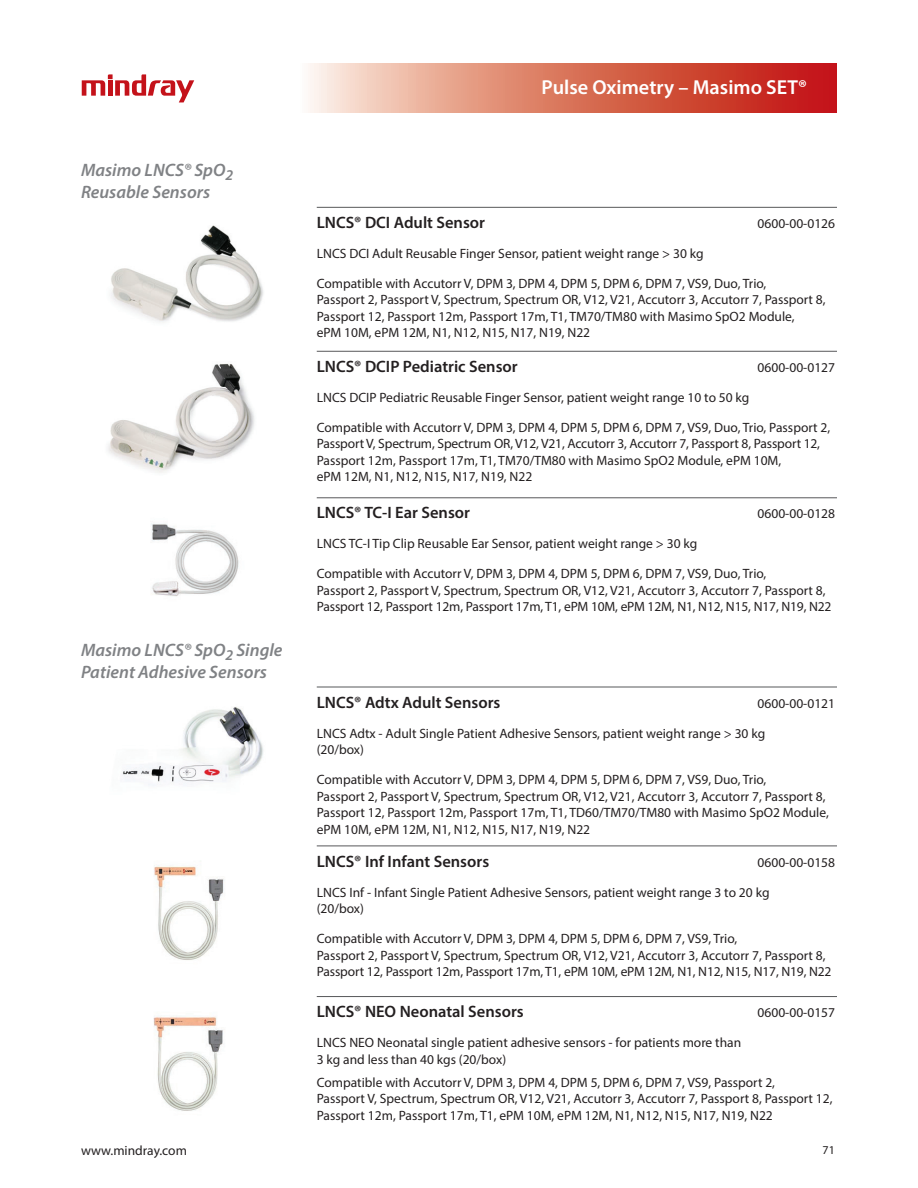
<style>
.page{position:relative;width:918px;height:1188px;background:#fff}
.page>*{position:absolute;margin:0;border:0;box-sizing:border-box;transform-origin:0 0}
.t1{font:600 20.25px "Myriad Pro";color:#fff}
.Sub_Header{font:italic 600 18px/22.5px "Myriad Pro";color:#808285}
.sub_category{font:600 16.5px "Myriad Pro";color:#231f20}
.Compatible_with{font:13.5px/16.5px "Myriad Pro";color:#231f20}
.Description{font:13.5px/16.5px "Myriad Pro";color:#231f20}
.sub_category-2{font:13.5px "Myriad Pro";color:#231f20}
.t2{font:12px "Myriad Pro";color:#231f20}
</style>
<div class="page">
<svg style="left:308px;top:64px;width:529px;height:48px;background:#db7765"></svg>
<svg style="left:82px;top:74px;width:112px;height:28px"></svg>
<hr style="left:317px;top:996px;width:520px;height:1px;background:#57585a">
<img style="left:153px;top:1016px;width:70px;height:95px">
<hr style="left:317px;top:207px;width:520px;height:1px;background:#57585a">
<img style="left:111px;top:225px;width:153px;height:97px">
<hr style="left:317px;top:351px;width:520px;height:1px;background:#57585a">
<img style="left:108px;top:363px;width:147px;height:110px">
<hr style="left:317px;top:497px;width:520px;height:1px;background:#57585a">
<img style="left:151px;top:523px;width:88px;height:73px">
<hr style="left:317px;top:687px;width:520px;height:1px;background:#57585a">
<img style="left:122px;top:707px;width:141px;height:79px">
<hr style="left:317px;top:846px;width:520px;height:1px;background:#57585a">
<img style="left:154px;top:865px;width:71px;height:95px">
<p class="Sub_Header" style="left:81px;top:158px;width:154px">Masimo LNCS® SpO<sub>2<br></sub>Reusable Sensors</p>
<p class="Sub_Header" style="left:81px;top:638px;width:203px">Masimo LNCS® SpO<sub>2</sub> Single<br>Patient Adhesive Sensors</p>
<h1 class="t1" style="left:542px;top:75px;width:267px">Pulse Oximetry – Masimo SET®</h1>
<p class="sub_category" style="left:317px;top:212px;width:170px">LNCS® DCI Adult Sensor</p>
<p class="sub_category-2" style="left:758px;top:215px;width:79px">0600-00-0126</p>
<p class="Description" style="left:317px;top:245px;width:388px">LNCS DCI Adult Reusable Finger Sensor, patient weight range &gt; 30 kg</p>
<p class="Compatible_with" style="left:317px;top:275px;width:510px">Compatible with Accutorr V, DPM 3, DPM 4, DPM 5, DPM 6, DPM 7, VS9, Duo, Trio,<br>Passport 2, Passport V, Spectrum, Spectrum OR, V12, V21, Accutorr 3, Accutorr 7, Passport 8, Passport 12, Passport 12m, Passport 17m, T1, TM70/TM80 with Masimo SpO2 Module,<br>ePM 10M, ePM 12M, N1, N12, N15, N17, N19, N22</p>
<p class="sub_category" style="left:317px;top:356px;width:203px">LNCS® DCIP Pediatric Sensor</p>
<p class="sub_category-2" style="left:758px;top:359px;width:79px">0600-00-0127</p>
<p class="Description" style="left:317px;top:389px;width:434px">LNCS DCIP Pediatric Reusable Finger Sensor, patient weight range 10 to 50 kg</p>
<p class="Compatible_with" style="left:317px;top:419px;width:515px">Compatible with Accutorr V, DPM 3, DPM 4, DPM 5, DPM 6, DPM 7, VS9, Duo, Trio, Passport 2, Passport V, Spectrum, Spectrum OR, V12, V21, Accutorr 3, Accutorr 7, Passport 8, Passport 12, Passport 12m, Passport 17m, T1, TM70/TM80 with Masimo SpO2 Module, ePM 10M,<br>ePM 12M, N1, N12, N15, N17, N19, N22</p>
<p class="sub_category" style="left:317px;top:502px;width:155px">LNCS® TC-I Ear Sensor</p>
<p class="sub_category-2" style="left:758px;top:506px;width:79px">0600-00-0128</p>
<p class="Description" style="left:317px;top:535px;width:382px">LNCS TC-I Tip Clip Reusable Ear Sensor, patient weight range &gt; 30 kg</p>
<p class="Compatible_with" style="left:317px;top:565px;width:516px">Compatible with Accutorr V, DPM 3, DPM 4, DPM 5, DPM 6, DPM 7, VS9, Duo, Trio,<br>Passport 2, Passport V, Spectrum, Spectrum OR, V12, V21, Accutorr 3, Accutorr 7, Passport 8,<br>Passport 12, Passport 12m, Passport 17m, T1, ePM 10M, ePM 12M, N1, N12, N15, N17, N19, N22</p>
<p class="sub_category" style="left:317px;top:692px;width:185px">LNCS® Adtx Adult Sensors</p>
<p class="sub_category-2" style="left:758px;top:695px;width:79px">0600-00-0121</p>
<p class="Description" style="left:317px;top:725px;width:450px">LNCS Adtx - Adult Single Patient Adhesive Sensors, patient weight range &gt; 30 kg (20/box)</p>
<p class="Compatible_with" style="left:317px;top:771px;width:514px">Compatible with Accutorr V, DPM 3, DPM 4, DPM 5, DPM 6, DPM 7, VS9, Duo, Trio,<br>Passport 2, Passport V, Spectrum, Spectrum OR, V12, V21, Accutorr 3, Accutorr 7, Passport 8, Passport 12, Passport 12m, Passport 17m, T1, TD60/TM70/TM80 with Masimo SpO2 Module, ePM 10M, ePM 12M, N1, N12, N15, N17, N19, N22</p>
<p class="sub_category" style="left:317px;top:850px;width:174px">LNCS® Inf Infant Sensors</p>
<p class="sub_category-2" style="left:758px;top:854px;width:79px">0600-00-0158</p>
<p class="Description" style="left:317px;top:884px;width:454px">LNCS Inf - Infant Single Patient Adhesive Sensors, patient weight range 3 to 20 kg (20/box)</p>
<p class="Compatible_with" style="left:317px;top:930px;width:516px">Compatible with Accutorr V, DPM 3, DPM 4, DPM 5, DPM 6, DPM 7, VS9, Trio,<br>Passport 2, Passport V, Spectrum, Spectrum OR, V12, V21, Accutorr 3, Accutorr 7, Passport 8,<br>Passport 12, Passport 12m, Passport 17m, T1, ePM 10M, ePM 12M, N1, N12, N15, N17, N19, N22</p>
<p class="sub_category" style="left:317px;top:1001px;width:209px">LNCS® NEO Neonatal Sensors</p>
<p class="sub_category-2" style="left:758px;top:1004px;width:79px">0600-00-0157</p>
<p class="Description" style="left:317px;top:1034px;width:426px">LNCS NEO Neonatal single patient adhesive sensors - for patients more than<br>3 kg and less than 40 kgs (20/box)</p>
<p class="Compatible_with" style="left:317px;top:1074px;width:517px">Compatible with Accutorr V, DPM 3, DPM 4, DPM 5, DPM 6, DPM 7, VS9, Passport 2,<br>Passport V, Spectrum, Spectrum OR, V12, V21, Accutorr 3, Accutorr 7, Passport 8, Passport 12,<br>Passport 12m, Passport 17m, T1, ePM 10M, ePM 12M, N1, N12, N15, N17, N19, N22</p>
<p class="Compatible_with" style="left:81px;top:1142px;width:107px">www.mindray.com</p>
<p class="t2" style="left:823px;top:1143px;width:14px">71</p>
</div>
